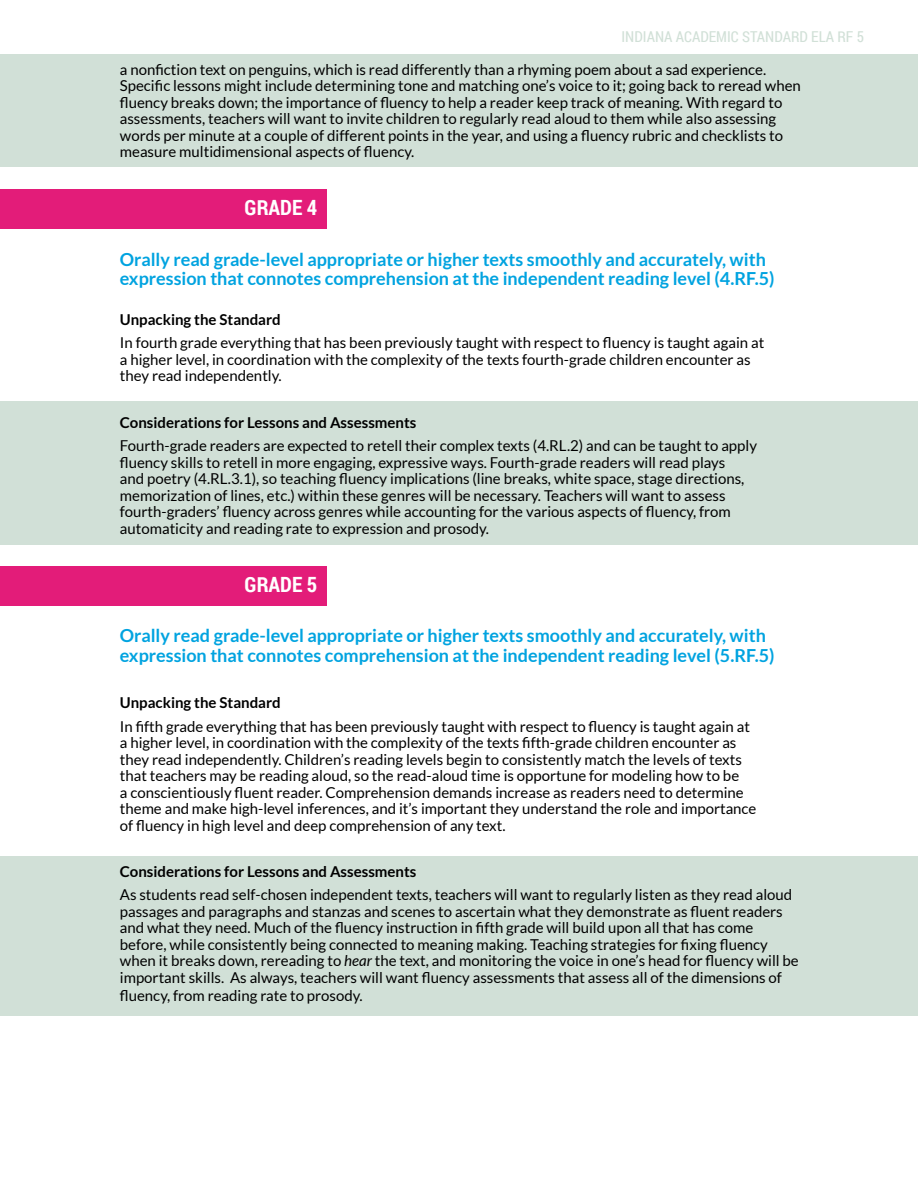
<style>
.page{position:relative;width:918px;height:1188px;background:#fff}
.page>*{position:absolute;margin:0;border:0;box-sizing:border-box;transform-origin:0 0}
.t1{font:700 21px "Roboto Condensed";color:#fff}
.t2{font:700 18px/19.5px "Lato";color:#00a3e0}
.t3{font:15px/16.5px "Lato";color:#000}
.t4{font:700 15px "Lato";color:#000}
.t5{font:15px "Roboto Condensed";color:#d1e0d7}
.s1{font-style:italic}
</style>
<div class="page">
<div style="left:0;top:856px;width:918px;height:159px;background:#d1e0d7"></div>
<div style="left:0;top:401px;width:918px;height:143px;background:#d1e0d7"></div>
<div style="left:0;top:54px;width:918px;height:112px;background:#d1e0d7"></div>
<div style="left:0;top:566px;width:326px;height:39px;background:#e31c79"></div>
<div style="left:0;top:189px;width:326px;height:40px;background:#e31c79"></div>
<p class="t5" style="left:621px;top:26px;width:244px">INDIANA ACADEMIC STANDARD ELA RF 5</p>
<p class="t3" style="left:120px;top:61px;width:683px">a nonfiction text on penguins, which is read differently than a rhyming poem about a sad experience.<br>Specific lessons might include determining tone and matching one’s voice to it; going back to reread when fluency breaks down; the importance of fluency to help a reader keep track of meaning. With regard to assessments, teachers will want to invite children to regularly read aloud to them while also assessing words per minute at a couple of different points in the year, and using a fluency rubric and checklists to measure multidimensional aspects of fluency.</p>
<h1 class="t1" style="left:245px;top:193px;width:74px">GRADE 4</h1>
<p class="t2" style="left:120px;top:249px;width:656px">Orally read grade-level appropriate or higher texts smoothly and accurately, with expression that connotes comprehension at the independent reading level (4.RF.5)</p>
<p class="t4" style="left:120px;top:311px;width:162px">Unpacking the Standard</p>
<p class="t3" style="left:120px;top:335px;width:646px">In fourth grade everything that has been previously taught with respect to fluency is taught again at a higher level, in coordination with the complexity of the texts fourth-grade children encounter as they read independently.</p>
<p class="t4" style="left:120px;top:414px;width:298px">Considerations for Lessons and Assessments</p>
<p class="t3" style="left:120px;top:437px;width:639px">Fourth-grade readers are expected to retell their complex texts (4.RL.2) and can be taught to apply fluency skills to retell in more engaging, expressive ways. Fourth-grade readers will read plays<br>and poetry (4.RL.3.1), so teaching fluency implications (line breaks, white space, stage directions, memorization of lines, etc.) within these genres will be necessary. Teachers will want to assess fourth-graders’ fluency across genres while accounting for the various aspects of fluency, from automaticity and reading rate to expression and prosody.</p>
<h1 class="t1" style="left:245px;top:570px;width:74px">GRADE 5</h1>
<p class="t2" style="left:120px;top:626px;width:656px">Orally read grade-level appropriate or higher texts smoothly and accurately, with expression that connotes comprehension at the independent reading level (5.RF.5)</p>
<p class="t4" style="left:120px;top:694px;width:162px">Unpacking the Standard</p>
<p class="t3" style="left:120px;top:718px;width:638px">In fifth grade everything that has been previously taught with respect to fluency is taught again at a higher level, in coordination with the complexity of the texts fifth-grade children encounter as they read independently. Children’s reading levels begin to consistently match the levels of texts that teachers may be reading aloud, so the read-aloud time is opportune for modeling how to be<br>a conscientiously fluent reader. Comprehension demands increase as readers need to determine theme and make high-level inferences, and it’s important they understand the role and importance of fluency in high level and deep comprehension of any text.</p>
<p class="t4" style="left:120px;top:863px;width:298px">Considerations for Lessons and Assessments</p>
<p class="t3" style="left:120px;top:887px;width:680px">As students read self-chosen independent texts, teachers will want to regularly listen as they read aloud passages and paragraphs and stanzas and scenes to ascertain what they demonstrate as fluent readers and what they need. Much of the fluency instruction in fifth grade will build upon all that has come before, while consistently being connected to meaning making. Teaching strategies for fixing fluency when it breaks down, rereading to <span class="s1">hear</span> the text, and monitoring the voice in one’s head for fluency will be important skills. As always, teachers will want fluency assessments that assess all of the dimensions of</p>
<p class="t3" style="left:120px;top:987px;width:244px">fluency, from reading rate to prosody.</p>
</div>
